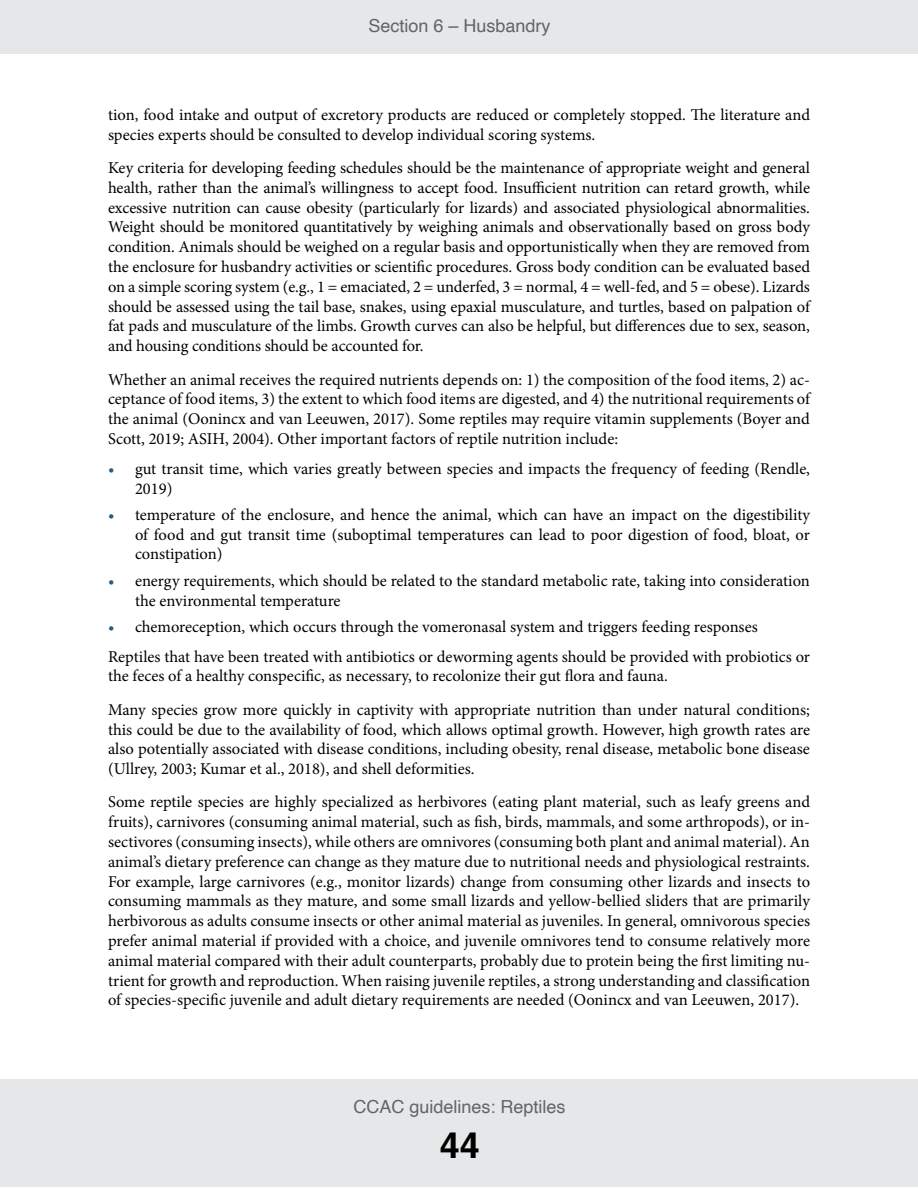
<style>
.page{position:relative;width:918px;height:1188px;background:#fff}
.page>*{position:absolute;margin:0;border:0;box-sizing:border-box;transform-origin:0 0}
.t1{font:700 36px "Helvetica";color:#000}
.t2{font:18px "Helvetica";color:#636466}
.Normal_text{font:16.5px/19.8px "Minion Pro";color:#000;text-align:justify}
.s1{color:#205f7e}
</style>
<div class="page">
<div style="left:0;top:0;width:917px;height:54px;background:#e6e7e8"></div>
<div style="left:1px;top:1079px;width:917px;height:108px;background:#e6e7e8"></div>
<p class="t2" style="left:369px;top:12px;width:184px">Section 6 – Husbandry</p>
<p class="Normal_text" style="left:108px;top:105px;width:704px">tion, food intake and output of excretory products are reduced or completely stopped. The literature and species experts should be consulted to develop individual scoring systems.</p>
<p class="Normal_text" style="left:108px;top:158px;width:704px">Key criteria for developing feeding schedules should be the maintenance of appropriate weight and general health, rather than the animal’s willingness to accept food. Insufficient nutrition can retard growth, while excessive nutrition can cause obesity (particularly for lizards) and associated physiological abnormalities.<br>Weight should be monitored quantitatively by weighing animals and observationally based on gross body condition. Animals should be weighed on a regular basis and opportunistically when they are removed from the enclosure for husbandry activities or scientific procedures. Gross body condition can be evaluated based on a simple scoring system (e.g., 1 = emaciated, 2 = underfed, 3 = normal, 4 = well-fed, and 5 = obese). Lizards should be assessed using the tail base, snakes, using epaxial musculature, and turtles, based on palpation of fat pads and musculature of the limbs. Growth curves can also be helpful, but differences due to sex, season, and housing conditions should be accounted for.</p>
<p class="Normal_text" style="left:108px;top:370px;width:704px">Whether an animal receives the required nutrients depends on: 1) the composition of the food items, 2) ac&shy;ceptance of food items, 3) the extent to which food items are digested, and 4) the nutritional requirements of the animal (Oonincx and van Leeuwen, 2017). Some reptiles may require vitamin supplements (Boyer and Scott, 2019; ASIH, 2004). Other important factors of reptile nutrition include:</p>
<p class="Normal_text" style="left:135px;top:459px;width:677px;text-indent:-27px"><span class="s1">•</span> gut transit time, which varies greatly between species and impacts the frequency of feeding (Rendle,<br>2019)</p>
<p class="Normal_text" style="left:135px;top:505px;width:677px;text-indent:-27px"><span class="s1">•</span> temperature of the enclosure, and hence the animal, which can have an impact on the digestibility of food and gut transit time (suboptimal temperatures can lead to poor digestion of food, bloat, or constipation)</p>
<p class="Normal_text" style="left:135px;top:571px;width:676px;text-indent:-27px"><span class="s1">•</span> energy requirements, which should be related to the standard metabolic rate, taking into consideration the environmental temperature</p>
<p class="Normal_text" style="left:108px;top:617px;width:651px"><span class="s1">•</span> chemoreception, which occurs through the vomeronasal system and triggers feeding responses</p>
<p class="Normal_text" style="left:108px;top:647px;width:704px">Reptiles that have been treated with antibiotics or deworming agents should be provided with probiotics or the feces of a healthy conspecific, as necessary, to recolonize their gut flora and fauna.</p>
<p class="Normal_text" style="left:108px;top:700px;width:704px">Many species grow more quickly in captivity with appropriate nutrition than under natural conditions; this could be due to the availability of food, which allows optimal growth. However, high growth rates are also potentially associated with disease conditions, including obesity, renal disease, metabolic bone disease (Ullrey, 2003; Kumar et al., 2018), and shell deformities.</p>
<p class="Normal_text" style="left:108px;top:792px;width:704px">Some reptile species are highly specialized as herbivores (eating plant material, such as leafy greens and fruits), carnivores (consuming animal material, such as fish, birds, mammals, and some arthropods), or in&shy;sectivores (consuming insects), while others are omnivores (consuming both plant and animal material). An animal’s dietary preference can change as they mature due to nutritional needs and physiological restraints.<br>For example, large carnivores (e.g., monitor lizards) change from consuming other lizards and insects to consuming mammals as they mature, and some small lizards and yellow-bellied sliders that are primarily herbivorous as adults consume insects or other animal material as juveniles. In general, omnivorous species prefer animal material if provided with a choice, and juvenile omnivores tend to consume relatively more animal material compared with their adult counterparts, probably due to protein being the first limiting nu&shy;trient for growth and reproduction. When raising juvenile reptiles, a strong understanding and classification of species-specific juvenile and adult dietary requirements are needed (Oonincx and van Leeuwen, 2017).</p>
<p class="t2" style="left:354px;top:1093px;width:214px">CCAC guidelines: Reptiles</p>
<h1 class="t1" style="left:440px;top:1124px;width:42px">44</h1>
</div>
